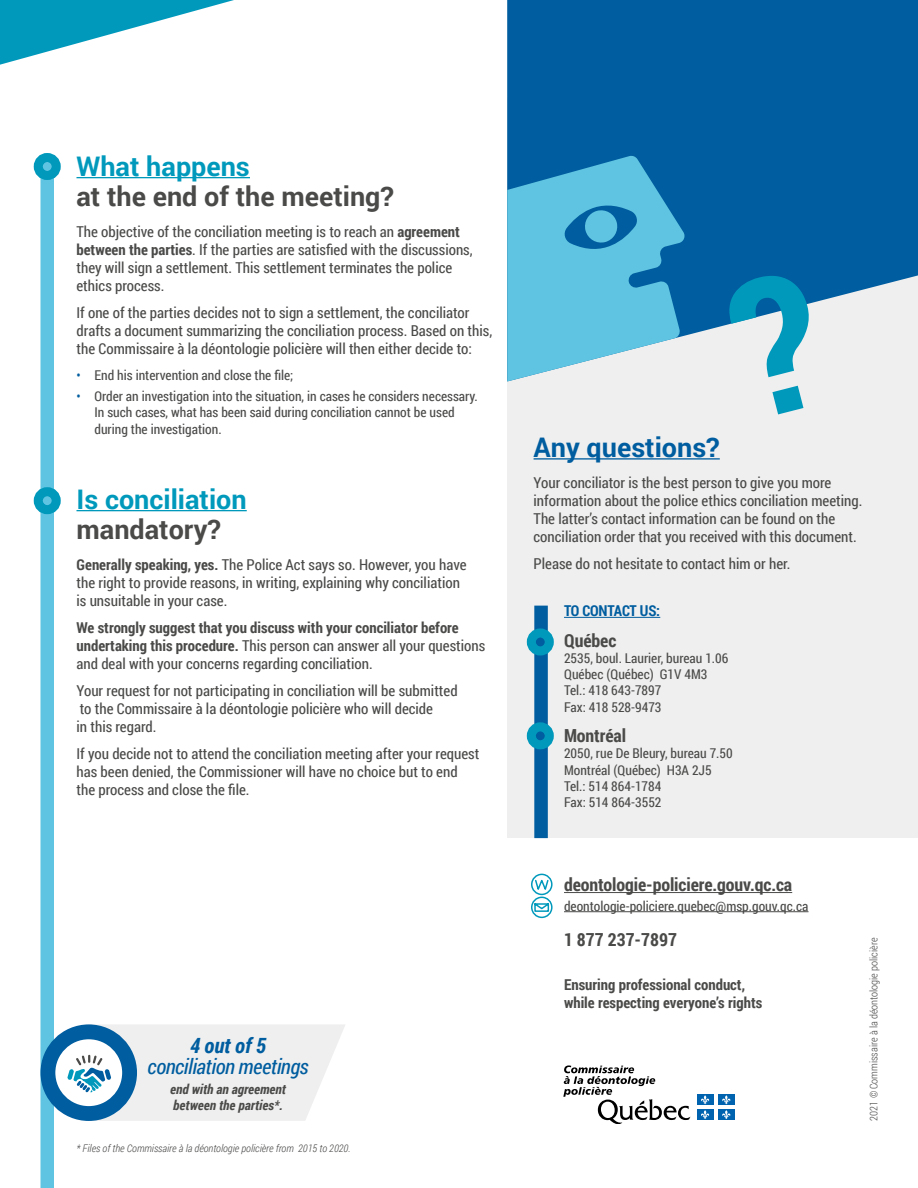
<style>
.page{position:relative;width:918px;height:1188px;background:#fff}
.page>*{position:absolute;margin:0;border:0;box-sizing:border-box;transform-origin:0 0}
.t1{font:700 27px "Roboto";color:#4a4a49}
.t2{font:700 27px "Roboto";color:#0099bc}
.t3{font:700 27px "Roboto";color:#005d9f}
.t4{font:italic 21px "Roboto Condensed";letter-spacing:-.02em;color:#005d9f}
.t5{font:italic 700 21px "Roboto Condensed";color:#005d9f}
.t6{font:700 18px "Roboto Condensed";letter-spacing:-.005em;color:#4a4a49}
.t7{font:15px/18px "Roboto Condensed";color:#4a4a49}
.t8{font:700 15px/18px "Roboto Condensed";color:#4a4a49}
.t9{font:700 15px "Roboto Condensed";letter-spacing:-.02em;color:#005d9f}
.t10{font:13.5px/16.2px "Roboto Condensed";color:#4a4a49}
.t11{font:italic 700 13.5px/15.8px "Roboto Condensed";color:#4a4a49}
.t12{font:italic 300 10.5px "Roboto Condensed";color:#4a4a49}
.t13{font:300 10.5px "Roboto Condensed";color:#4a4a49}
.s1{font-weight:700}
.s2{color:#005d9f}
.s3{font-weight:400}
</style>
<div class="page">
<div style="left:40px;top:161px;width:14px;height:1027px;background:#5fc4e1"></div>
<div style="left:34px;top:153px;width:27px;height:27px;border:9px solid #0099bc;border-radius:50%"></div>
<div style="left:34px;top:487px;width:27px;height:27px;border:9px solid #0099bc;border-radius:50%"></div>
<hr style="left:76px;top:177px;width:174px;height:1px;background:#0099bc">
<hr style="left:76px;top:510px;width:171px;height:1px;background:#0099bc">
<div style="left:507px;top:99px;width:411px;height:739px;background:#efefef"></div>
<hr style="left:534px;top:458px;width:186px;height:2px;background:#005d9f">
<div style="left:507px;top:0;width:411px;height:336px;background:#005d9f"></div>
<svg style="left:507px;top:155px;width:179px;height:226px;background:#5ab4d5"></svg>
<svg style="left:0;top:0;width:234px;height:65px"></svg>
<svg style="left:48px;top:1032px;width:82px;height:82px"></svg>
<div style="left:40px;top:1024px;width:97px;height:97px;border:15px solid #005d9f;border-radius:50%"></div>
<svg style="left:67px;top:1024px;width:278px;height:97px"></svg>
<div style="left:534px;top:606px;width:14px;height:232px;background:#005d9f"></div>
<div style="left:527px;top:628px;width:27px;height:27px;border:9px solid #0099bc;border-radius:50%"></div>
<div style="left:527px;top:722px;width:27px;height:27px;border:9px solid #0099bc;border-radius:50%"></div>
<hr style="left:564px;top:617px;width:96px;height:1px;background:#005d9f">
<svg style="left:531px;top:873px;width:22px;height:46px"></svg>
<svg style="left:563px;top:1065px;width:127px;height:59px"></svg>
<div style="left:697px;top:1095px;width:16px;height:10px;background:#0063af"></div>
<svg style="left:701px;top:1095px;width:8px;height:9px"></svg>
<div style="left:718px;top:1095px;width:17px;height:10px;background:#0063af"></div>
<svg style="left:722px;top:1095px;width:9px;height:9px"></svg>
<div style="left:697px;top:1110px;width:16px;height:10px;background:#0063af"></div>
<svg style="left:701px;top:1110px;width:8px;height:9px"></svg>
<div style="left:718px;top:1110px;width:17px;height:10px;background:#0063af"></div>
<svg style="left:722px;top:1110px;width:9px;height:9px"></svg>
<hr style="left:564px;top:892px;width:228px;height:1px;background:#4a4a49">
<hr style="left:564px;top:911px;width:245px;height:1px;background:#4a4a49">
<svg style="left:722px;top:268px;width:110px;height:68px"></svg>
<h1 class="t2" style="left:76px;top:147px;width:175px">What happens</h1>
<h1 class="t1" style="left:76px;top:177px;width:319px">at the end of the meeting?</h1>
<p class="t7" style="left:76px;top:222px;width:398px">The objective of the conciliation meeting is to reach an <span class="s1">agreement between the parties</span>. If the parties are satisfied with the discussions, they will sign a settlement. This settlement terminates the police ethics process.</p>
<p class="t7" style="left:76px;top:303px;width:417px">If one of the parties decides not to sign a settlement, the conciliator drafts a document summarizing the conciliation process. Based on this, the Commissaire à la déontologie policière will then either decide to:</p>
<p class="t10" style="left:76px;top:366px;width:218px"><span class="s2">•</span> End his intervention and close the file;</p>
<p class="t10" style="left:94px;top:387px;width:385px;text-indent:-18px"><span class="s2">•</span> Order an investigation into the situation, in cases he considers necessary.<br>In such cases, what has been said during conciliation cannot be used during the investigation.</p>
<h1 class="t2" style="left:76px;top:480px;width:172px">Is conciliation</h1>
<h1 class="t1" style="left:76px;top:510px;width:146px">mandatory?</h1>
<p class="t7" style="left:76px;top:555px;width:392px"><span class="s1">Generally speaking, yes.</span> The Police Act says so. However, you have the right to provide reasons, in writing, explaining why conciliation is unsuitable in your case.</p>
<p class="t8" style="left:76px;top:618px;width:410px">We strongly suggest that you discuss with your conciliator before undertaking this procedure. <span class="s3">This person can answer all your questions and deal with your concerns regarding conciliation.</span></p>
<p class="t7" style="left:76px;top:681px;width:383px">Your request for not participating in conciliation will be submitted to the Commissaire à la déontologie policière who will decide<br>in this regard.</p>
<p class="t7" style="left:76px;top:744px;width:404px">If you decide not to attend the conciliation meeting after your request has been denied, the Commissioner will have no choice but to end the process and close the file.</p>
<h2 class="t5" style="left:190px;top:1030px;width:78px">4 out of 5</h2>
<h2 class="t4" style="left:148px;top:1051px;width:162px">conciliation meetings</h2>
<p class="t11" style="left:170px;top:1081px;width:117px">end with an agreement between the parties*.</p>
<p class="t12" style="left:76px;top:1141px;width:276px">* Files of the Commissaire à la déontologie policière from 2015 to 2020.</p>
<h1 class="t3" style="left:534px;top:428px;width:188px">Any questions?</h1>
<p class="t7" style="left:534px;top:474px;width:330px">Your conciliator is the best person to give you more information about the police ethics conciliation meeting.<br>The latter’s contact information can be found on the conciliation order that you received with this document.</p>
<p class="t7" style="left:534px;top:555px;width:258px">Please do not hesitate to contact him or her.</p>
<p class="t9" style="left:564px;top:600px;width:98px">TO CONTACT US:</p>
<p class="t6" style="left:564px;top:628px;width:54px">Québec</p>
<p class="t10" style="left:564px;top:650px;width:166px">2535, boul. Laurier, bureau 1.06<br>Québec (Québec) G1V 4M3<br>Tel.: 418 643-7897<br>Fax: 418 528-9473</p>
<p class="t6" style="left:564px;top:723px;width:64px">Montréal</p>
<p class="t10" style="left:564px;top:745px;width:170px">2050, rue De Bleury, bureau 7.50<br>Montréal (Québec) H3A 2J5<br>Tel.: 514 864-1784<br>Fax: 514 864-3552</p>
<p class="t6" style="left:564px;top:872px;width:230px">deontologie-policiere.gouv.qc.ca</p>
<p class="t10" style="left:564px;top:897px;width:246px">deontologie-policiere.quebec@msp.gouv.qc.ca</p>
<p class="t6" style="left:564px;top:927px;width:115px">1 877 237-7897</p>
<p class="t8" style="left:564px;top:975px;width:200px">Ensuring professional conduct, while respecting everyone’s rights</p>
<p class="t13" style="left:867px;top:1120px;width:184px;rotate:-90deg">2021 © Commissaire à la déontologie policière</p>
</div>
